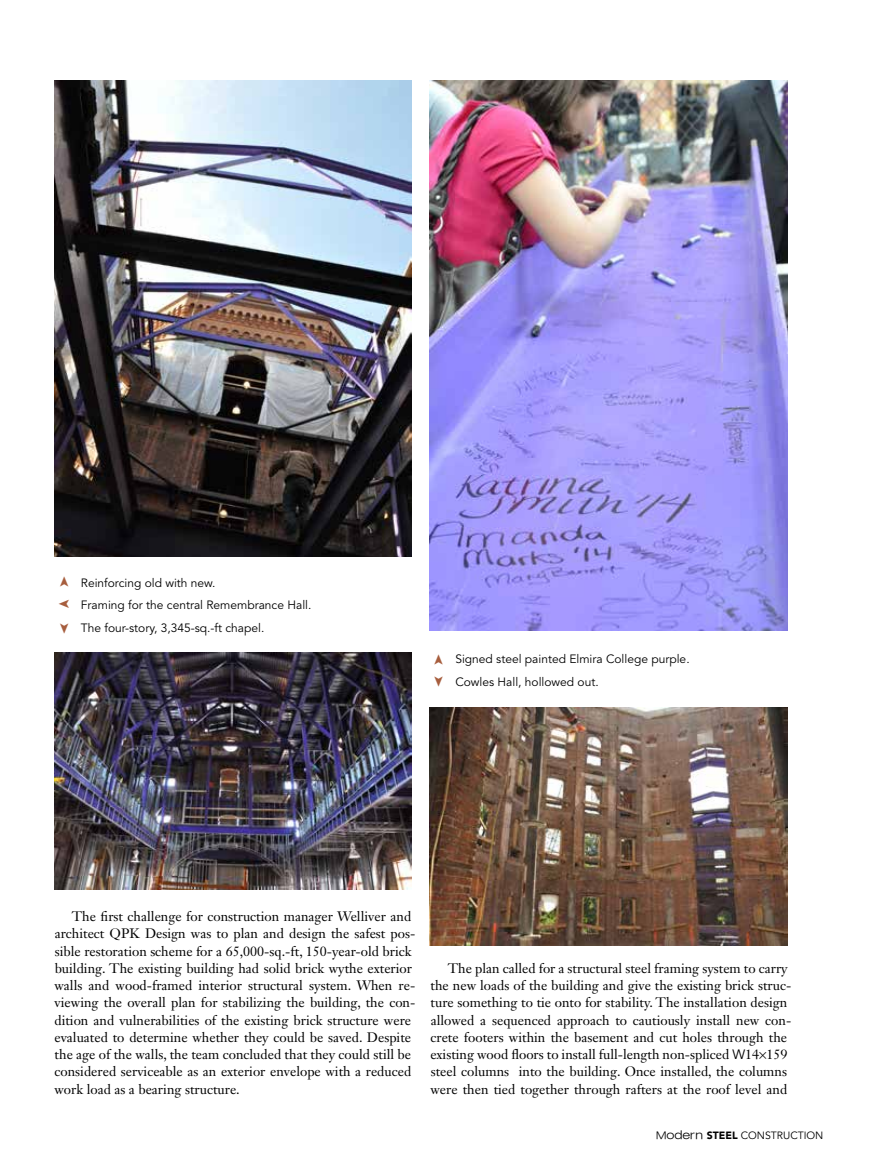
<style>
.page{position:relative;width:878px;height:1175px;background:#fff}
.page>*{position:absolute;margin:0;border:0;box-sizing:border-box;transform-origin:0 0}
.t1{font:13.5px/17.2px "Janson Text LT Std";color:#000}
.t2{font:12px/22.5px "Avenir LT Std";color:#000}
.t3{font:10.5px "Avenir LT Std";color:#000}
.s1{font-family:"Avenir LT Std"}
.s2{font-family:"Helvetica Neue LT";font-weight:300;font-stretch:expanded}
.s3{font-family:"Helvetica Neue LT";font-weight:300;font-stretch:expanded;font-size:12px}
.s4{font-weight:900}
</style>
<div class="page">
<img style="left:54px;top:81px;width:358px;height:476px">
<img style="left:430px;top:81px;width:358px;height:549px">
<img style="left:54px;top:652px;width:358px;height:237px">
<img style="left:430px;top:707px;width:358px;height:238px">
<p class="t2" style="left:81px;top:571px;width:232px">Reinforcing old with new.<br>Framing for the central Remembrance Hall.<br>The four-story, 3,345-sq.-ft chapel.</p>
<p class="t2" style="left:455px;top:648px;width:236px">Signed steel painted Elmira College purple.<br>Cowles Hall, hollowed out.</p>
<p class="t1" style="left:54px;top:907px;width:362px;text-indent:17px">The first challenge for construction manager Welliver and architect QPK Design was to plan and design the safest pos&shy;sible restoration scheme for a 65,000-sq.-ft, 150-year-old brick building. The existing building had solid brick wythe exterior walls and wood-framed interior structural system. When re&shy;viewing the overall plan for stabilizing the building, the con&shy;dition and vulnerabilities of the existing brick structure were evaluated to determine whether they could be saved. Despite the age of the walls, the team concluded that they could still be considered serviceable as an exterior envelope with a reduced work load as a bearing structure.</p>
<p class="t1" style="left:430px;top:959px;width:362px;text-indent:17px">The plan called for a structural steel framing system to carry the new loads of the building and give the existing brick struc&shy;ture something to tie onto for stability. The installation design allowed a sequenced approach to cautiously install new con&shy;crete footers within the basement and cut holes through the existing wood floors to install full-length non-spliced <span class="s1">W</span>14 159 steel columns into the building. Once installed, the columns were then tied together through rafters at the roof level and</p>
<p class="t3" style="left:656px;top:1129px;width:169px"><span class="s2">M</span><span class="s3">odern</span> <span class="s4">STEEL</span> CONSTRUCTION</p>
</div>
